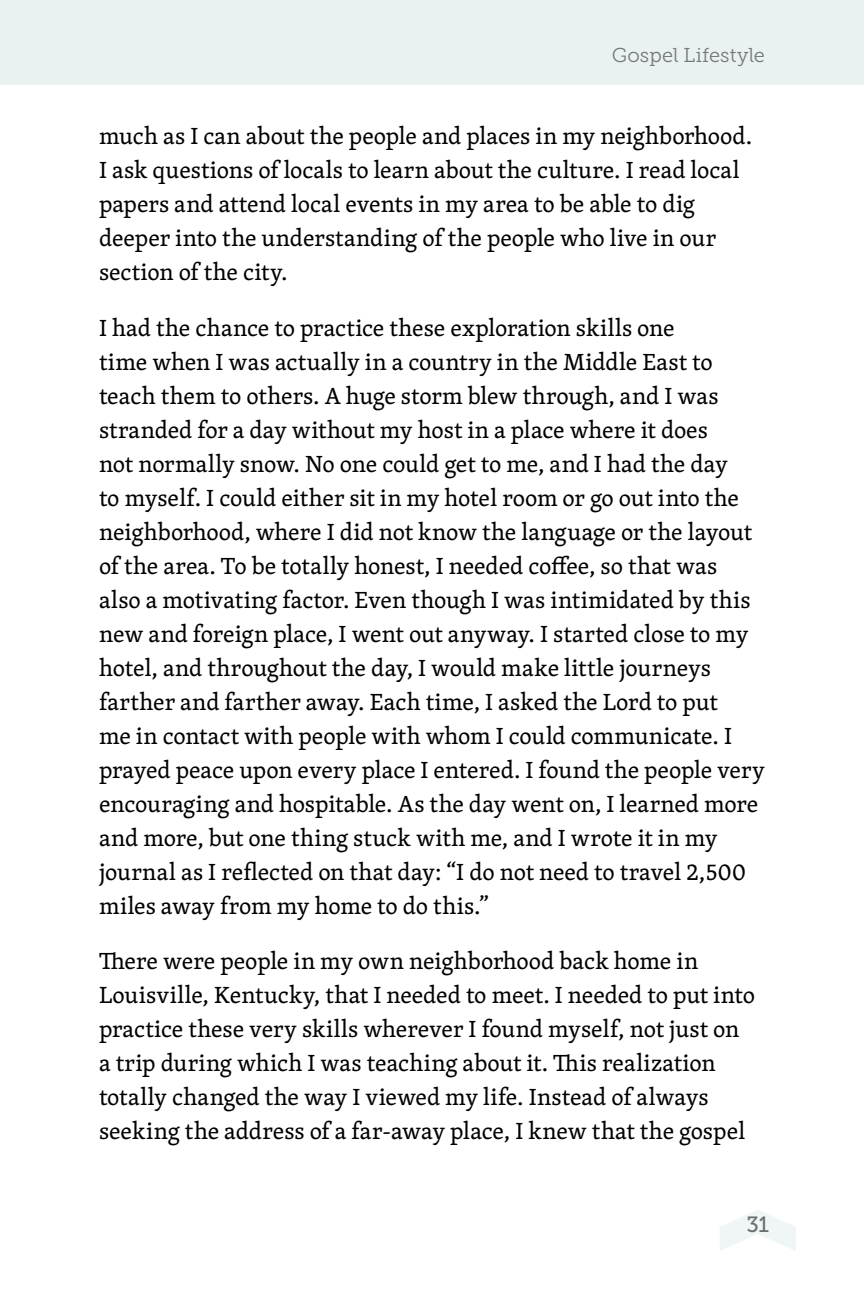
<style>
.page{position:relative;width:864px;height:1296px;background:#fff}
.page>*{position:absolute;margin:0;border:0;box-sizing:border-box;transform-origin:0 0}
.t1{font:24px/34px "Skolar Latin";letter-spacing:-.005em;color:#000}
.t2{font:22px "Museo Slab 500";color:#6d6e71}
.t3{font:20px "Museo Slab 300";letter-spacing:.005em;color:#77787b}
</style>
<div class="page">
<div style="left:0;top:0;width:864px;height:85px;background:#e9f1f1"></div>
<svg style="left:720px;top:1210px;width:76px;height:41px"></svg>
<p class="t3" style="left:612px;top:44px;width:155px">Gospel Lifestyle</p>
<p class="t1" style="left:99px;top:118px;width:655px">much as I can about the people and places in my neighborhood.<br>I ask questions of locals to learn about the culture. I read local papers and attend local events in my area to be able to dig deeper into the understanding of the people who live in our section of the city.</p>
<p class="t1" style="left:99px;top:310px;width:667px">I had the chance to practice these exploration skills one<br>time when I was actually in a country in the Middle East to teach them to others. A huge storm blew through, and I was stranded for a day without my host in a place where it does<br>not normally snow. No one could get to me, and I had the day<br>to myself. I could either sit in my hotel room or go out into the neighborhood, where I did not know the language or the layout of the area. To be totally honest, I needed coffee, so that was also a motivating factor. Even though I was intimidated by this new and foreign place, I went out anyway. I started close to my hotel, and throughout the day, I would make little journeys farther and farther away. Each time, I asked the Lord to put<br>me in contact with people with whom I could communicate. I prayed peace upon every place I entered. I found the people very encouraging and hospitable. As the day went on, I learned more and more, but one thing stuck with me, and I wrote it in my journal as I reflected on that day: “I do not need to travel 2,500 miles away from my home to do this.”</p>
<p class="t1" style="left:99px;top:944px;width:658px">There were people in my own neighborhood back home in Louisville, Kentucky, that I needed to meet. I needed to put into practice these very skills wherever I found myself, not just on a trip during which I was teaching about it. This realization totally changed the way I viewed my life. Instead of always seeking the address of a far-away place, I knew that the gospel</p>
<p class="t2" style="left:747px;top:1212px;width:24px">31</p>
</div>
